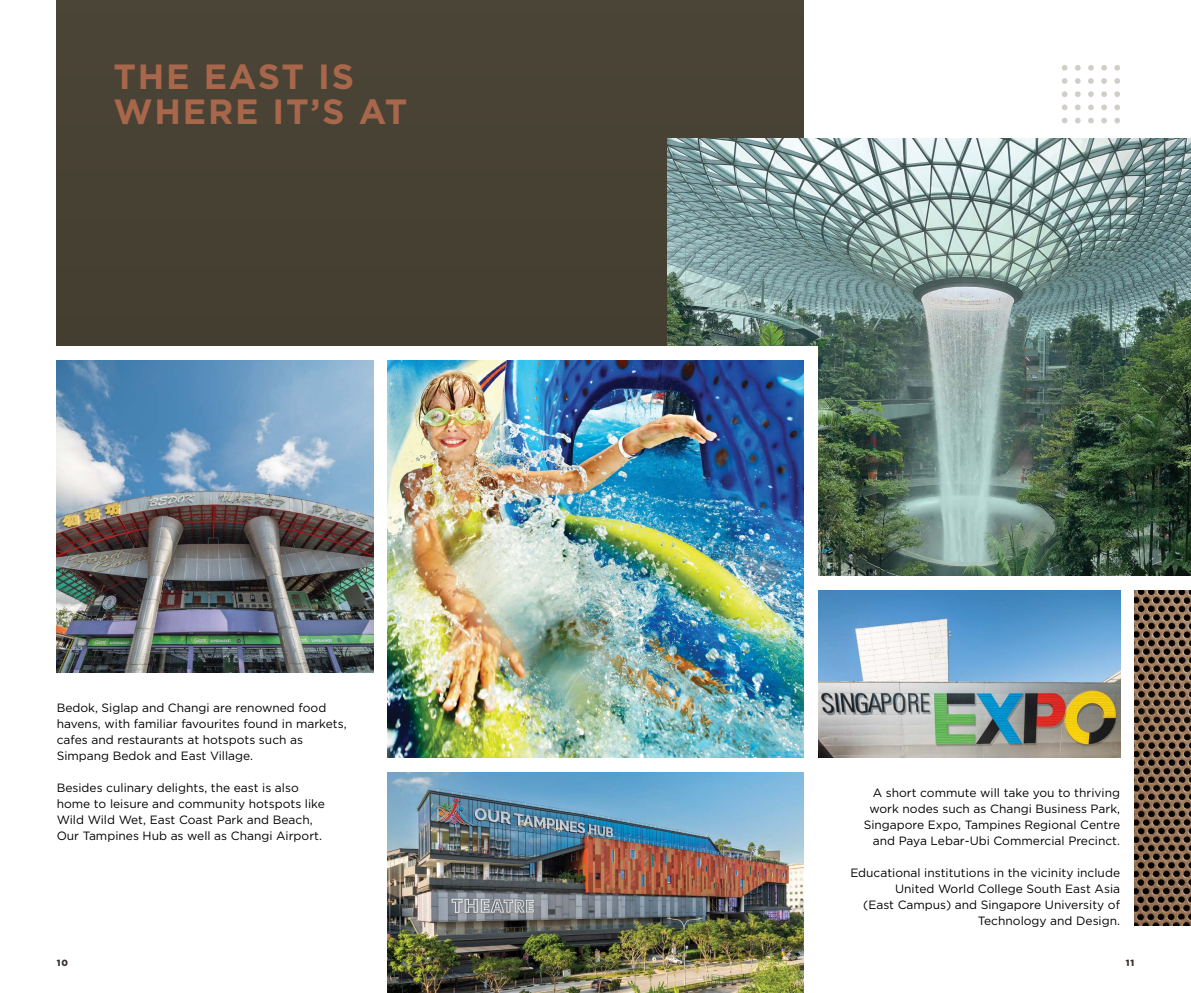
<style>
.page{position:relative;width:1191px;height:993px;background:#fff}
.page>*{position:absolute;margin:0;border:0;box-sizing:border-box;transform-origin:0 0}
.t1{font:700 35px/35px "Gotham";letter-spacing:.05em;color:#a8674b}
.t2{font:12px/16px "Gotham";color:#000;text-align:right}
.t3{font:900 9px "Gotham";color:#382f2d}
</style>
<div class="page">
<img style="left:818px;top:590px;width:302px;height:167px">
<div style="left:57px;top:0;width:746px;height:346px;background:#484134"></div>
<img style="left:668px;top:138px;width:523px;height:437px">
<svg style="left:1062px;top:65px;width:58px;height:58px"></svg>
<img style="left:1134px;top:590px;width:57px;height:335px">
<div style="left:43px;top:346px;width:774px;height:460px;background:#fff"></div>
<img style="left:57px;top:360px;width:316px;height:312px">
<img style="left:387px;top:360px;width:416px;height:397px">
<img style="left:387px;top:772px;width:416px;height:220px">
<h1 class="t1" style="left:113px;top:59px;width:296px">THE EAST IS<br>WHERE IT’S AT</h1>
<p class="t2" style="left:57px;top:699px;width:291px;text-align:left">Bedok, Siglap and Changi are renowned food havens, with familiar favourites found in markets, cafes and restaurants at hotspots such as Simpang Bedok and East Village.</p>
<p class="t2" style="left:57px;top:779px;width:270px;text-align:left">Besides culinary delights, the east is also home to leisure and community hotspots like Wild Wild Wet, East Coast Park and Beach, Our Tampines Hub as well as Changi Airport.</p>
<p class="t2" style="left:863px;top:784px;width:258px">A short commute will take you to thriving work nodes such as Changi Business Park, Singapore Expo, Tampines Regional Centre and Paya Lebar-Ubi Commercial Precinct.</p>
<p class="t2" style="left:850px;top:864px;width:271px">Educational institutions in the vicinity include United World College South East Asia<br>(East Campus) and Singapore University of Technology and Design.</p>
<p class="t3" style="left:57px;top:956px;width:13px">10</p>
<p class="t3" style="left:1125px;top:956px;width:10px">11</p>
</div>
